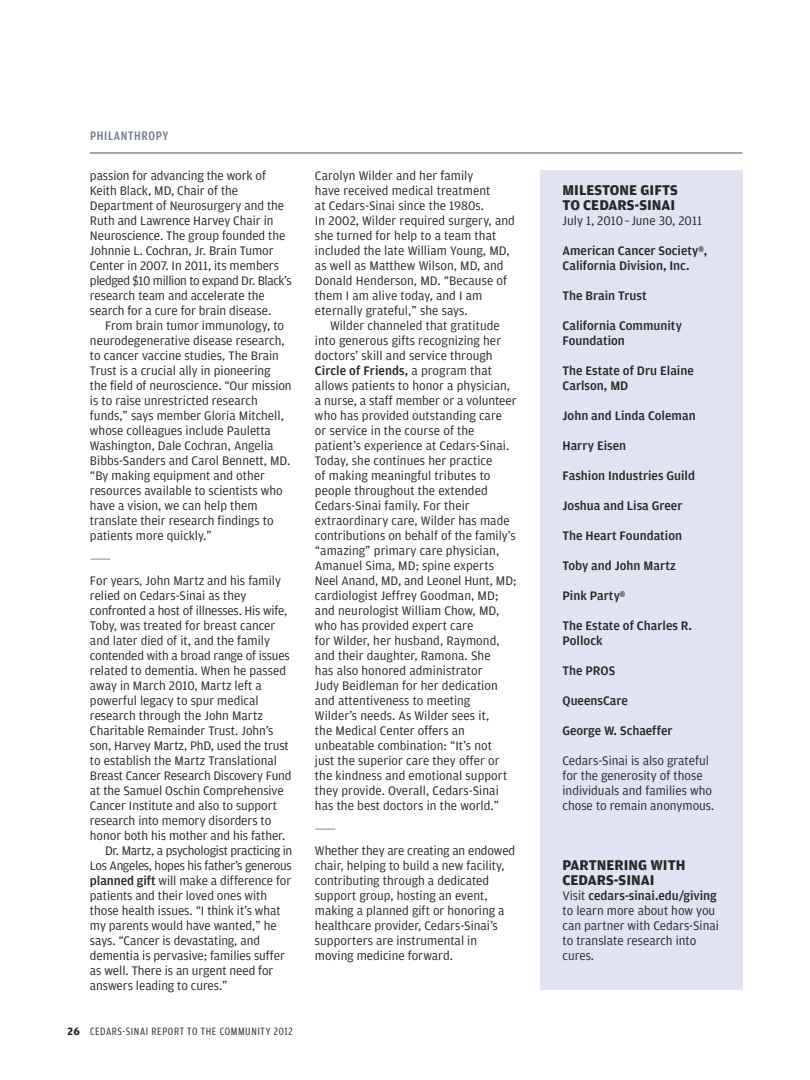
<style>
.page{position:relative;width:810px;height:1080px;background:#fff}
.page>*{position:absolute;margin:0;border:0;box-sizing:border-box;transform-origin:0 0}
.t1{font:700 15px/15px "Amplitude";color:#272627}
.t2{font:13.12px/15px "Amplitude";color:#272627}
.t3{font:500 13.12px/15px "Amplitude";color:#272627}
.t4{font:13.12px "Amplitude";letter-spacing:-.025em;color:#272627}
.t5{font:13.12px "Amplitude";letter-spacing:-.02em;color:#272627}
.t6{font:500 13.12px "Amplitude Cond";letter-spacing:.05em;color:#6c7b8b}
.t7{font:13.12px "Amplitude";color:#6c7b8b}
.t8{font:11.25px "Amplitude Cond";letter-spacing:.055em;color:#272627}
.s1{font-weight:500}
.s2{font-family:"Amplitude";font-weight:700}
.s3{font-size:11.88px}
</style>
<div class="page">
<div style="left:540px;top:170px;width:202px;height:820px;background:#e0e3f1"></div>
<hr style="left:90px;top:152px;width:652px;height:2px;background:#6c7b8b">
<p class="t6" style="left:90px;top:129px;width:80px">PHILANTHROPY</p>
<p class="t2" style="left:90px;top:168px;width:203px">passion for advancing the work of Keith Black, MD, Chair of the Department of Neurosurgery and the Ruth and Lawrence Harvey Chair in Neuroscience. The group founded the Johnnie L. Cochran, Jr. Brain Tumor Center in 2007. In 2011, its members pledged $10 million to expand Dr. Black’s research team and accelerate the search for a cure for brain disease.</p>
<p class="t2" style="left:90px;top:318px;width:203px;text-indent:15px">From brain tumor immunology, to neurodegenerative disease research, to cancer vaccine studies, The Brain Trust is a crucial ally in pioneering<br>the field of neuroscience. “Our mission is to raise unrestricted research funds,” says member Gloria Mitchell, whose colleagues include Pauletta Washington, Dale Cochran, Angelia Bibbs-Sanders and Carol Bennett, MD. “By making equipment and other resources available to scientists who have a vision, we can help them translate their research findings to patients more quickly.”</p>
<p class="t7" style="left:90px;top:551px;width:22px">———</p>
<p class="t2" style="left:90px;top:573px;width:193px">For years, John Martz and his family</p>
<p class="t2" style="left:90px;top:588px;width:158px">relied on Cedars-Sinai as they</p>
<p class="t2" style="left:90px;top:603px;width:199px">confronted a host of illnesses. His wife,</p>
<p class="t2" style="left:90px;top:618px;width:187px">Toby, was treated for breast cancer</p>
<p class="t2" style="left:90px;top:633px;width:182px">and later died of it, and the family</p>
<p class="t2" style="left:90px;top:648px;width:201px">contended with a broad range of issues</p>
<p class="t2" style="left:90px;top:663px;width:198px">related to dementia. When he passed</p>
<p class="t2" style="left:90px;top:678px;width:173px">away in March 2010, Martz left a</p>
<p class="t2" style="left:90px;top:693px;width:170px">powerful legacy to spur medical</p>
<p class="t2" style="left:90px;top:708px;width:174px">research through the John Martz</p>
<p class="t2" style="left:90px;top:723px;width:185px">Charitable Remainder Trust. John’s</p>
<p class="t2" style="left:90px;top:738px;width:200px">son, Harvey Martz, PhD, used the trust</p>
<p class="t2" style="left:90px;top:753px;width:188px">to establish the Martz Translational</p>
<p class="t2" style="left:90px;top:768px;width:203px">Breast Cancer Research Discovery Fund</p>
<p class="t2" style="left:90px;top:783px;width:195px">at the Samuel Oschin Comprehensive</p>
<p class="t2" style="left:90px;top:798px;width:189px">Cancer Institute and also to support</p>
<p class="t2" style="left:90px;top:813px;width:183px">research into memory disorders to</p>
<p class="t2" style="left:90px;top:828px;width:197px">honor both his mother and his father.</p>
<p class="t5" style="left:105px;top:843px;width:189px">Dr. Martz, a psychologist practicing in</p>
<p class="t4" style="left:90px;top:858px;width:203px">Los Angeles, hopes his father’s generous</p>
<p class="t2" style="left:90px;top:873px;width:203px"><span class="s1">planned gift</span> will make a difference for</p>
<p class="t2" style="left:90px;top:888px;width:179px">patients and their loved ones with</p>
<p class="t2" style="left:90px;top:903px;width:192px">those health issues. “I think it’s what</p>
<p class="t2" style="left:90px;top:918px;width:188px">my parents would have wanted,” he</p>
<p class="t2" style="left:90px;top:933px;width:172px">says. “Cancer is devastating, and</p>
<p class="t2" style="left:90px;top:948px;width:196px">dementia is pervasive; families suffer</p>
<p class="t2" style="left:90px;top:963px;width:185px">as well. There is an urgent need for</p>
<p class="t2" style="left:90px;top:978px;width:139px">answers leading to cures.”</p>
<p class="t8" style="left:68px;top:1025px;width:227px"><span class="s2">26</span> CEDARS-SINAI REPORT TO THE COMMUNITY 2012</p>
<p class="t2" style="left:315px;top:168px;width:201px">Carolyn Wilder and her family<br>have received medical treatment<br>at Cedars-Sinai since the 1980s.<br>In 2002, Wilder required surgery, and she turned for help to a team that included the late William Young, MD, as well as Matthew Wilson, MD, and<br>Donald Henderson, MD. “Because of them I am alive today, and I am eternally grateful,” she says.</p>
<p class="t2" style="left:315px;top:318px;width:203px;text-indent:15px">Wilder channeled that gratitude into generous gifts recognizing her doctors’ skill and service through <span class="s1">Circle of Friends,</span> a program that allows patients to honor a physician, a nurse, a staff member or a volunteer who has provided outstanding care or service in the course of the patient’s experience at Cedars-Sinai.<br>Today, she continues her practice<br>of making meaningful tributes to people throughout the extended Cedars-Sinai family. For their extraordinary care, Wilder has made contributions on behalf of the family’s “amazing” primary care physician, Amanuel Sima, MD; spine experts Neel Anand, MD, and Leonel Hunt, MD; cardiologist Jeffrey Goodman, MD; and neurologist William Chow, MD, who has provided expert care<br>for Wilder, her husband, Raymond, and their daughter, Ramona. She<br>has also honored administrator<br>Judy Beidleman for her dedication and attentiveness to meeting<br>Wilder’s needs. As Wilder sees it,<br>the Medical Center offers an unbeatable combination: “It’s not<br>just the superior care they offer or the kindness and emotional support they provide. Overall, Cedars-Sinai has the best doctors in the world.”</p>
<p class="t7" style="left:315px;top:821px;width:22px">———</p>
<p class="t2" style="left:315px;top:843px;width:202px">Whether they are creating an endowed chair, helping to build a new facility, contributing through a dedicated support group, hosting an event, making a planned gift or honoring a healthcare provider, Cedars-Sinai’s supporters are instrumental in moving medicine forward.</p>
<p class="t1" style="left:562px;top:183px;width:117px">MILESTONE GIFTS<br>TO CEDARS-SINAI</p>
<p class="t2" style="left:562px;top:213px;width:141px">July 1, 2010–June 30, 2011</p>
<p class="t3" style="left:562px;top:243px;width:146px">American Cancer Society<span class="s3">®</span>,<br>California Division, Inc.</p>
<p class="t3" style="left:563px;top:288px;width:86px">The Brain Trust</p>
<p class="t3" style="left:563px;top:318px;width:121px">California Community<br>Foundation</p>
<p class="t3" style="left:562px;top:363px;width:133px">The Estate of Dru Elaine<br>Carlson, MD</p>
<p class="t3" style="left:562px;top:408px;width:135px">John and Linda Coleman</p>
<p class="t3" style="left:562px;top:438px;width:65px">Harry Eisen</p>
<p class="t3" style="left:562px;top:468px;width:134px">Fashion Industries Guild</p>
<p class="t3" style="left:563px;top:498px;width:121px">Joshua and Lisa Greer</p>
<p class="t3" style="left:563px;top:528px;width:121px">The Heart Foundation</p>
<p class="t3" style="left:563px;top:558px;width:115px">Toby and John Martz</p>
<p class="t3" style="left:563px;top:588px;width:64px">Pink Party<span class="s3">®</span></p>
<p class="t3" style="left:562px;top:618px;width:131px">The Estate of Charles R.<br>Pollock</p>
<p class="t3" style="left:562px;top:663px;width:54px">The PROS</p>
<p class="t3" style="left:562px;top:693px;width:67px">QueensCare</p>
<p class="t3" style="left:562px;top:723px;width:112px">George W. Schaeffer</p>
<p class="t2" style="left:562px;top:753px;width:154px">Cedars-Sinai is also grateful for the generosity of those individuals and families who chose to remain anonymous.</p>
<p class="t1" style="left:562px;top:858px;width:125px">PARTNERING WITH<br>CEDARS-SINAI</p>
<p class="t2" style="left:562px;top:888px;width:158px">Visit <span class="s1">cedars-sinai.edu/giving </span>to learn more about how you can partner with Cedars-Sinai to translate research into cures.</p>
</div>
